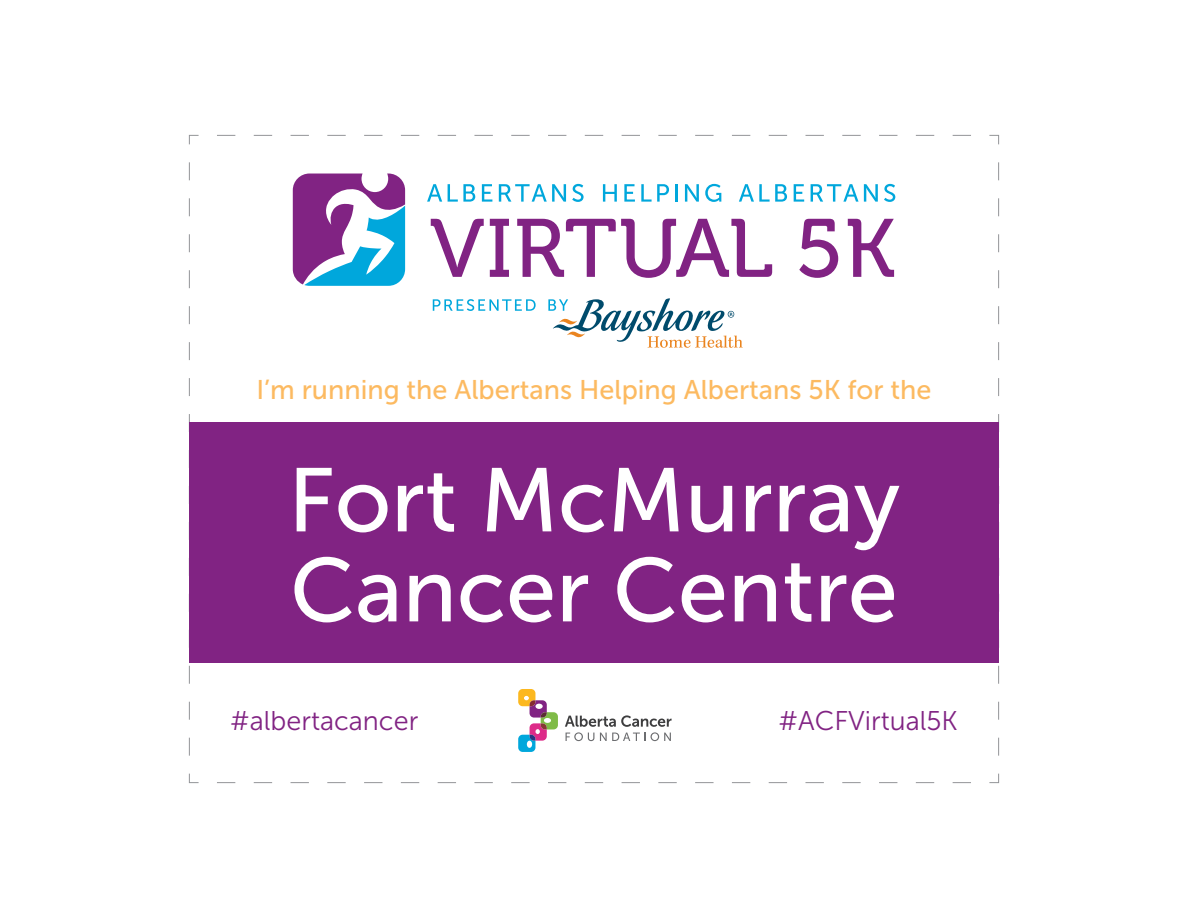
<style>
.page{position:relative;width:1188px;height:918px;background:#fff}
.page>*{position:absolute;margin:0;border:0;box-sizing:border-box;transform-origin:0 0}
.t1{font:90px/90px "Museo Sans 500";color:#fff}
.t2{font:27px "Museo Sans 500";color:#fcba61}
.t3{font:27px "Museo Sans 300";color:#812383}
</style>
<div class="page">
<svg style="left:518px;top:689px;width:40px;height:63px"></svg>
<svg style="left:565px;top:715px;width:107px;height:26px"></svg>
<div style="left:189px;top:422px;width:810px;height:241px;background:#812383"></div>
<svg style="left:431px;top:219px;width:53px;height:58px"></svg>
<svg style="left:490px;top:219px;width:19px;height:58px"></svg>
<svg style="left:517px;top:219px;width:255px;height:59px"></svg>
<svg style="left:799px;top:219px;width:39px;height:59px"></svg>
<svg style="left:848px;top:219px;width:46px;height:58px"></svg>
<svg style="left:427px;top:184px;width:15px;height:18px"></svg>
<svg style="left:448px;top:184px;width:27px;height:18px"></svg>
<svg style="left:482px;top:184px;width:10px;height:18px"></svg>
<svg style="left:499px;top:184px;width:67px;height:18px"></svg>
<svg style="left:572px;top:184px;width:12px;height:18px"></svg>
<svg style="left:603px;top:184px;width:14px;height:18px"></svg>
<svg style="left:624px;top:184px;width:11px;height:18px"></svg>
<svg style="left:641px;top:184px;width:28px;height:18px"></svg>
<svg style="left:675px;top:184px;width:2px;height:18px"></svg>
<svg style="left:685px;top:184px;width:14px;height:18px"></svg>
<svg style="left:705px;top:184px;width:16px;height:18px"></svg>
<svg style="left:739px;top:184px;width:48px;height:18px"></svg>
<svg style="left:794px;top:184px;width:10px;height:18px"></svg>
<svg style="left:811px;top:184px;width:67px;height:18px"></svg>
<svg style="left:884px;top:184px;width:11px;height:18px"></svg>
<svg style="left:293px;top:174px;width:112px;height:112px"></svg>
<svg style="left:433px;top:299px;width:103px;height:12px"></svg>
<svg style="left:548px;top:298px;width:195px;height:50px"></svg>
<p class="t2" style="left:257px;top:375px;width:676px">I’m running the Albertans Helping Albertans 5K for the</p>
<h1 class="t1" style="left:288px;top:456px;width:613px">Fort McMurray<br>Cancer Centre</h1>
<p class="t3" style="left:230px;top:706px;width:190px">#albertacancer</p>
<p class="t3" style="left:779px;top:706px;width:181px">#ACFVirtual5K</p>
</div>
